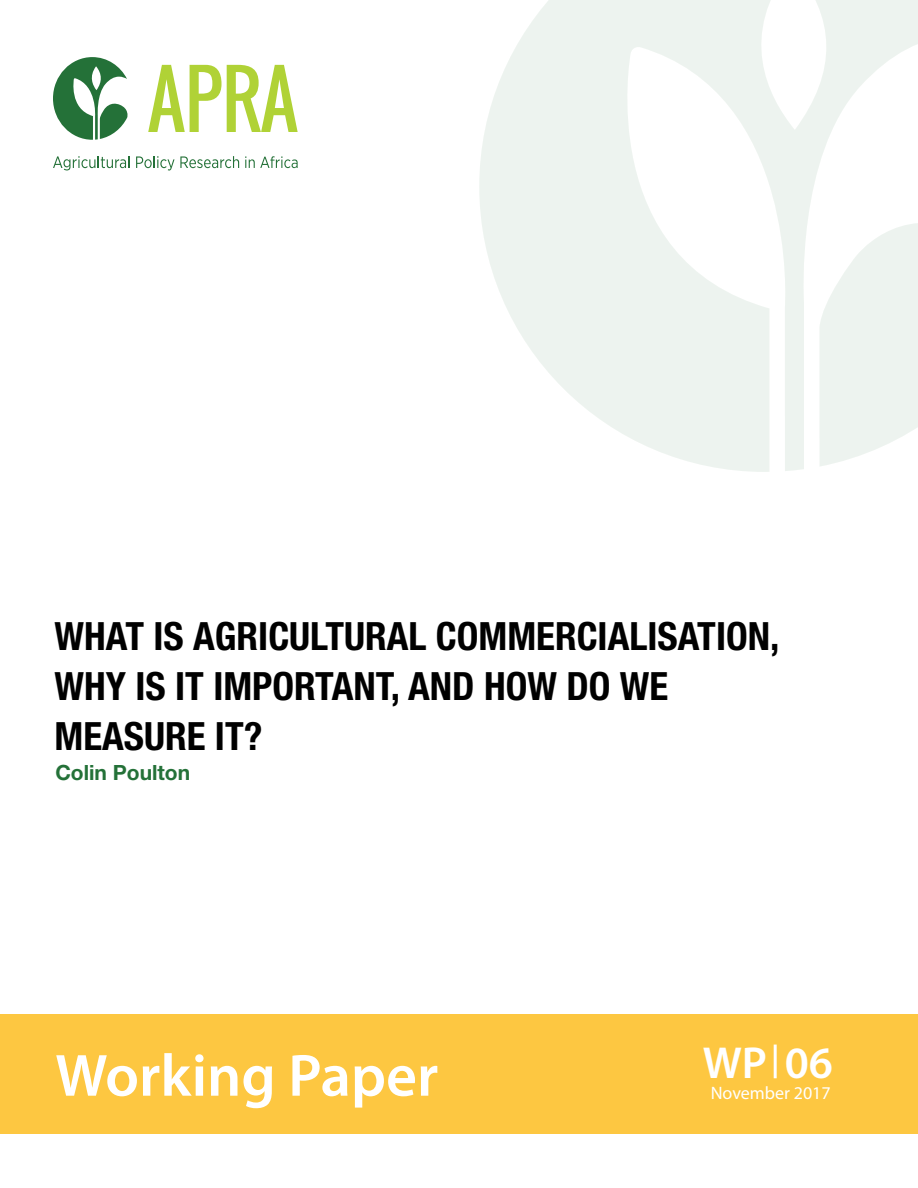
<style>
.page{position:relative;width:918px;height:1188px;background:#fff}
.page>*{position:absolute;margin:0;border:0;box-sizing:border-box;transform-origin:0 0}
.t1{font:600 60px "Myriad Pro";color:#fff}
.t2{font:600 45px "Myriad Pro";color:#fff}
.t3{font:700 condensed 39px/50.4px "Helvetica Neue LT Std";color:#000}
.t4{font:700 21px "Helvetica Neue LT Std";color:#247138}
.t5{font:18px "Myriad Pro";color:#fff}
</style>
<div class="page">
<div style="left:0;top:1014px;width:918px;height:119px;background:#fdc741"></div>
<hr style="left:774px;top:1045px;width:3px;height:33px;background:#fff">
<svg style="left:148px;top:65px;width:150px;height:67px"></svg>
<svg style="left:53px;top:57px;width:75px;height:83px"></svg>
<svg style="left:53px;top:156px;width:76px;height:14px"></svg>
<svg style="left:136px;top:156px;width:103px;height:15px"></svg>
<svg style="left:245px;top:156px;width:53px;height:12px"></svg>
<svg style="left:479px;top:0;width:439px;height:472px;fill:#edf3ef"></svg>
<p class="t3" style="left:55px;top:610px;width:726px">WHAT IS AGRICULTURAL COMMERCIALISATION,<br>WHY IS IT IMPORTANT, AND HOW DO WE<br>MEASURE IT?</p>
<p class="t4" style="left:55px;top:759px;width:136px">Colin Poulton</p>
<h1 class="t1" style="left:55px;top:1037px;width:385px">Working Paper</h1>
<p class="t2" style="left:703px;top:1035px;width:132px">WP 06</p>
<p class="t5" style="left:711px;top:1082px;width:122px">November 2017</p>
</div>
